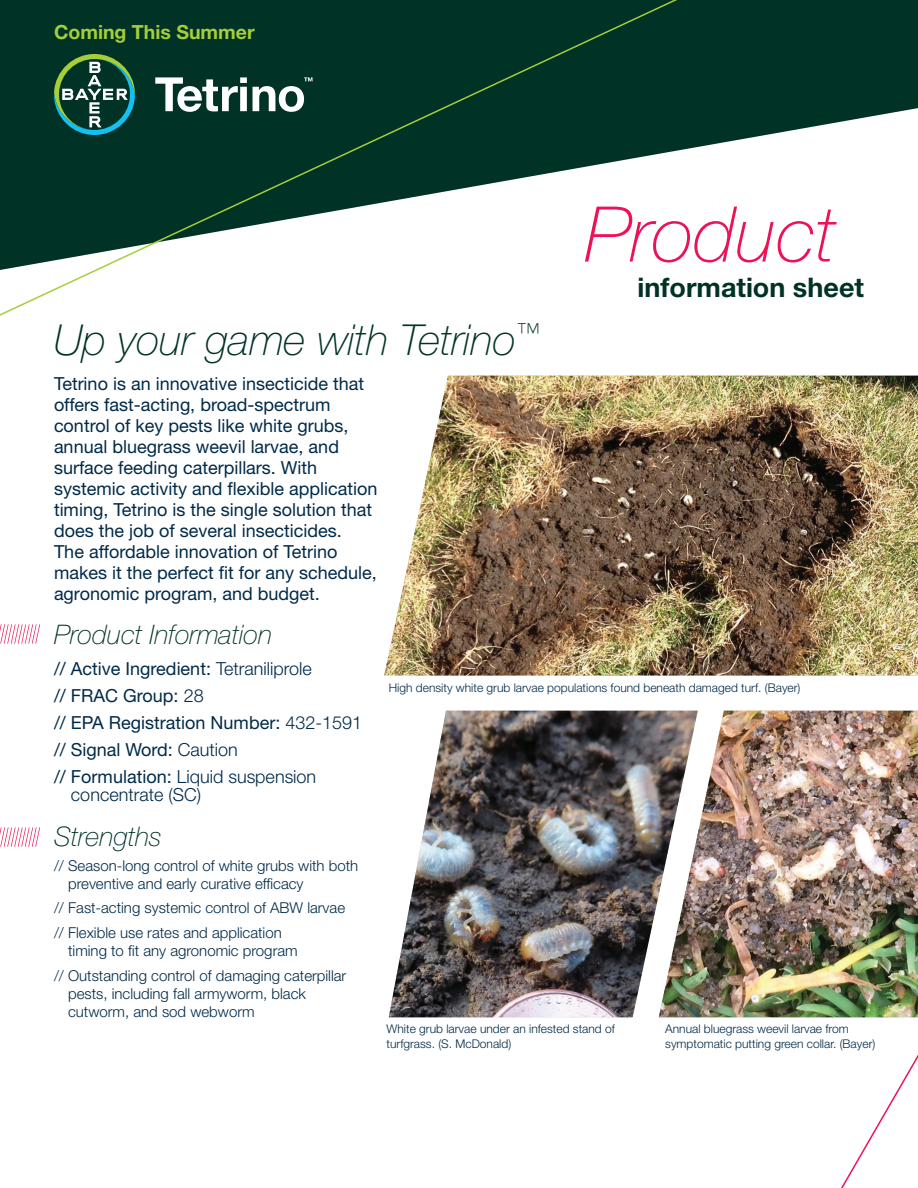
<style>
.page{position:relative;width:918px;height:1188px;background:#fff}
.page>*{position:absolute;margin:0;border:0;box-sizing:border-box;transform-origin:0 0}
.t1{font:italic 100 76.95px "Helvetica Neue LT Std";color:#ed1255}
.Subhead{font:italic 100 42.75px "Helvetica Neue LT Std";color:#003226}
.Subhead-2{font:italic 100 27px "Helvetica Neue LT Std";color:#003226}
.t2{font:700 27px "Helvetica Neue LT Std";color:#003226}
.Subhead-3{font:700 19.5px "Helvetica Neue LT Std";color:#a6ce39}
.Subhead-4{font:18px/21px "Helvetica Neue LT Std";color:#002a49}
.Subhead-5{font:300 18px/18px "Helvetica Neue LT Std";color:#002a49}
.Subhead-6{font:300 15px/18px "Helvetica Neue LT Std";color:#002a49}
.Subhead-7{font:300 12px/15px "Helvetica Neue LT Std";color:#002a49}
.s1{font-weight:300}
.s2{font-weight:400}
</style>
<div class="page">
<svg style="left:824px;top:1017px;width:94px;height:171px"></svg>
<svg style="left:0;top:827px;width:40px;height:20px"></svg>
<svg style="left:0;top:624px;width:40px;height:20px"></svg>
<img style="left:384px;top:376px;width:534px;height:300px">
<img style="left:389px;top:711px;width:270px;height:306px">
<img style="left:659px;top:711px;width:259px;height:306px">
<svg style="left:727px;top:0;width:191px;height:142px;fill:#003226"></svg>
<svg style="left:0;top:0;width:727px;height:316px"></svg>
<p class="Subhead-3" style="left:54px;top:20px;width:202px">Coming This Summer</p>
<p class="t1" style="left:585px;top:190px;width:252px">Product</p>
<p class="t2" style="left:638px;top:271px;width:228px">information sheet</p>
<p class="Subhead" style="left:54px;top:315px;width:488px">Up your game with Tetrino<sup>™</sup></p>
<p class="Subhead-4" style="left:54px;top:372px;width:325px">Tetrino is an innovative insecticide that offers fast-acting, broad-spectrum control of key pests like white grubs, annual bluegrass weevil larvae, and surface feeding caterpillars. With systemic activity and flexible application timing, Tetrino is the single solution that does the job of several insecticides.<br>The affordable innovation of Tetrino makes it the perfect fit for any schedule, agronomic program, and budget.</p>
<p class="Subhead-2" style="left:54px;top:619px;width:220px">Product Information</p>
<p class="Subhead-4" style="left:54px;top:658px;width:259px">// Active Ingredient: <span class="s1">Tetraniliprole</span></p>
<p class="Subhead-4" style="left:54px;top:685px;width:151px">// FRAC Group: <span class="s1">28</span></p>
<p class="Subhead-4" style="left:54px;top:712px;width:310px">// EPA Registration Number: <span class="s1">432-1591</span></p>
<p class="Subhead-4" style="left:54px;top:739px;width:185px">// Signal Word: <span class="s1">Caution</span></p>
<p class="Subhead-5" style="left:71px;top:767px;width:247px;text-indent:-17px"><span class="s2">// Formulation:</span> Liquid suspension concentrate (SC)</p>
<p class="Subhead-2" style="left:54px;top:821px;width:109px">Strengths</p>
<p class="Subhead-6" style="left:68px;top:856px;width:292px;text-indent:-14px">// Season-long control of white grubs with both preventive and early curative efficacy</p>
<p class="Subhead-6" style="left:54px;top:899px;width:293px">// Fast-acting systemic control of ABW larvae</p>
<p class="Subhead-6" style="left:68px;top:924px;width:231px;text-indent:-14px">// Flexible use rates and application timing to fit any agronomic program</p>
<p class="Subhead-6" style="left:68px;top:966px;width:280px;text-indent:-14px">// Outstanding control of damaging caterpillar pests, including fall armyworm, black cutworm, and sod webworm</p>
<p class="Subhead-7" style="left:387px;top:1021px;width:230px">White grub larvae under an infested stand of turfgrass. (S. McDonald)</p>
<p class="Subhead-7" style="left:665px;top:1021px;width:212px">Annual bluegrass weevil larvae from symptomatic putting green collar. (Bayer)</p>
<p class="Subhead-7" style="left:389px;top:680px;width:413px">High density white grub larvae populations found beneath damaged turf. (Bayer)</p>
</div>
